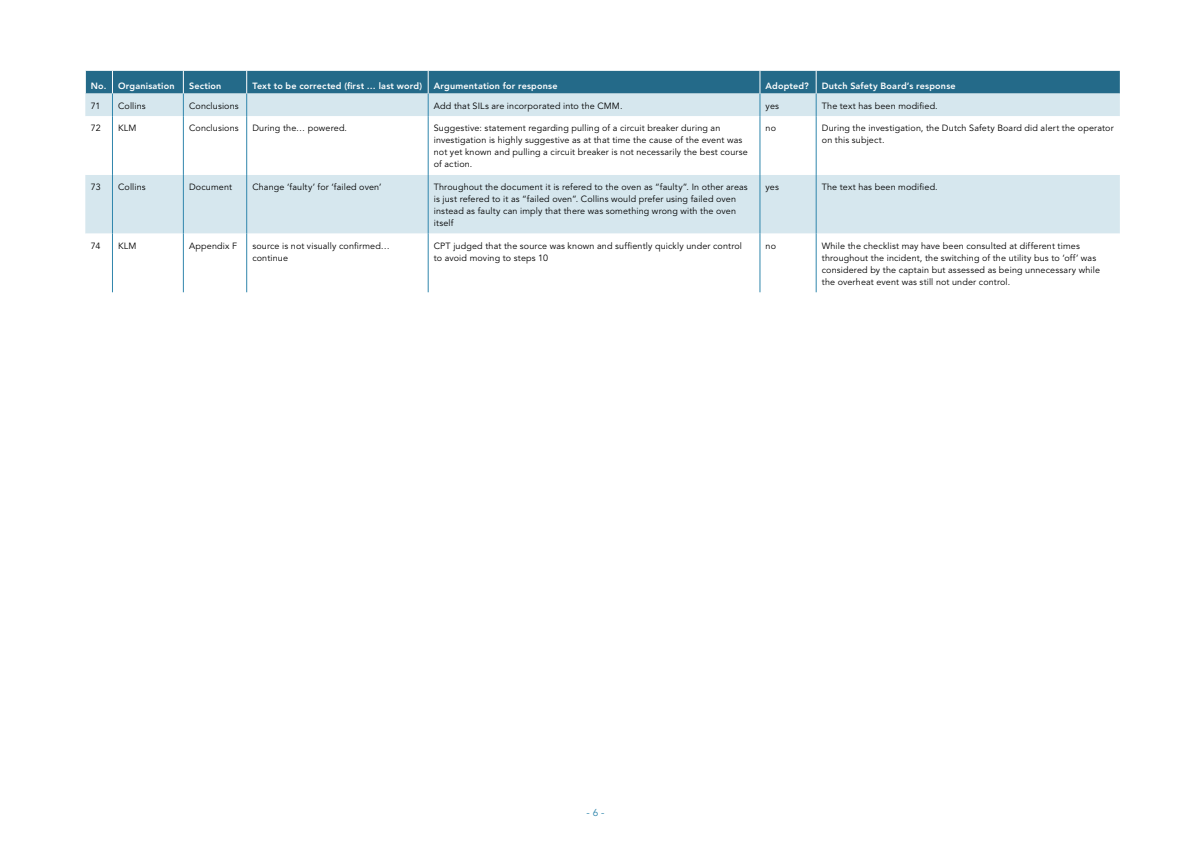
<style>
.page{position:relative;width:1191px;height:842px;background:#fff}
.page>*{position:absolute;margin:0;border:0;box-sizing:border-box;transform-origin:0 0}
.t1{font:10px "Avenir LT Std";color:#3086ac}
.t2{font:9px/12px "Avenir LT Std";letter-spacing:.015em;color:#000}
.t3{font:800 9px "Avenir LT Std";letter-spacing:.02em;color:#fff}
</style>
<div class="page">
<svg style="left:85px;top:116px;width:1034px;height:176px"></svg>
<hr style="left:112px;top:116px;width:1px;height:59px;background:#3086ac">
<hr style="left:183px;top:116px;width:1px;height:59px;background:#3086ac">
<hr style="left:246px;top:116px;width:1px;height:59px;background:#3086ac">
<hr style="left:428px;top:116px;width:1px;height:59px;background:#3086ac">
<hr style="left:760px;top:116px;width:1px;height:59px;background:#3086ac">
<hr style="left:816px;top:116px;width:1px;height:59px;background:#3086ac">
<hr style="left:112px;top:175px;width:1px;height:59px;background:#3086ac">
<hr style="left:183px;top:175px;width:1px;height:59px;background:#3086ac">
<hr style="left:246px;top:175px;width:1px;height:59px;background:#3086ac">
<hr style="left:428px;top:175px;width:1px;height:59px;background:#3086ac">
<hr style="left:760px;top:175px;width:1px;height:59px;background:#3086ac">
<hr style="left:816px;top:175px;width:1px;height:59px;background:#3086ac">
<hr style="left:112px;top:234px;width:1px;height:58px;background:#3086ac">
<hr style="left:183px;top:234px;width:1px;height:58px;background:#3086ac">
<hr style="left:246px;top:234px;width:1px;height:58px;background:#3086ac">
<hr style="left:428px;top:234px;width:1px;height:58px;background:#3086ac">
<hr style="left:760px;top:234px;width:1px;height:58px;background:#3086ac">
<hr style="left:816px;top:234px;width:1px;height:58px;background:#3086ac">
<svg style="left:85px;top:71px;width:1034px;height:45px;background:#7fa9bc"></svg>
<p class="t3" style="left:91px;top:81px;width:85px">No. Organisation</p>
<p class="t3" style="left:189px;top:81px;width:34px">Section</p>
<p class="t3" style="left:252px;top:81px;width:171px">Text to be corrected (first … last word)</p>
<p class="t3" style="left:434px;top:81px;width:125px">Argumentation for response</p>
<p class="t3" style="left:765px;top:81px;width:45px">Adopted?</p>
<p class="t3" style="left:822px;top:81px;width:135px">Dutch Safety Board’s response</p>
<p class="t2" style="left:91px;top:100px;width:11px">71</p>
<p class="t2" style="left:118px;top:100px;width:29px">Collins</p>
<p class="t2" style="left:189px;top:100px;width:51px">Conclusions</p>
<p class="t2" style="left:434px;top:100px;width:190px">Add that SILs are incorporated into the CMM.</p>
<p class="t2" style="left:765px;top:100px;width:15px">yes</p>
<p class="t2" style="left:822px;top:100px;width:117px">The text has been modified.</p>
<p class="t2" style="left:91px;top:122px;width:11px">72</p>
<p class="t2" style="left:118px;top:122px;width:20px">KLM</p>
<p class="t2" style="left:189px;top:122px;width:51px">Conclusions</p>
<p class="t2" style="left:252px;top:122px;width:96px">During the… powered.</p>
<p class="t2" style="left:434px;top:122px;width:315px">Suggestive: statement regarding pulling of a circuit breaker during an investigation is highly suggestive as at that time the cause of the event was not yet known and pulling a circuit breaker is not necessarily the best course of action.</p>
<p class="t2" style="left:765px;top:122px;width:12px">no</p>
<p class="t2" style="left:822px;top:122px;width:293px">During the investigation, the Dutch Safety Board did alert the operator on this subject.</p>
<p class="t2" style="left:91px;top:181px;width:11px">73</p>
<p class="t2" style="left:118px;top:181px;width:29px">Collins</p>
<p class="t2" style="left:189px;top:181px;width:45px">Document</p>
<p class="t2" style="left:252px;top:181px;width:131px">Change ‘faulty’ for ‘failed oven’</p>
<p class="t2" style="left:434px;top:181px;width:315px">Throughout the document it is refered to the oven as “faulty”. In other areas is just refered to it as “failed oven”. Collins would prefer using failed oven instead as faulty can imply that there was something wrong with the oven itself</p>
<p class="t2" style="left:765px;top:181px;width:15px">yes</p>
<p class="t2" style="left:822px;top:181px;width:117px">The text has been modified.</p>
<p class="t2" style="left:91px;top:240px;width:11px">74</p>
<p class="t2" style="left:118px;top:240px;width:20px">KLM</p>
<p class="t2" style="left:189px;top:240px;width:50px">Appendix F</p>
<p class="t2" style="left:252px;top:240px;width:139px">source is not visually confirmed… continue</p>
<p class="t2" style="left:434px;top:240px;width:310px">CPT judged that the source was known and suffiently quickly under control to avoid moving to steps 10</p>
<p class="t2" style="left:765px;top:240px;width:12px">no</p>
<p class="t2" style="left:822px;top:240px;width:280px">While the checklist may have been consulted at different times throughout the incident, the switching of the utility bus to ‘off’ was considered by the captain but assessed as being unnecessary while the overheat event was still not under control.</p>
<p class="t1" style="left:586px;top:807px;width:20px">- 6 -</p>
</div>
